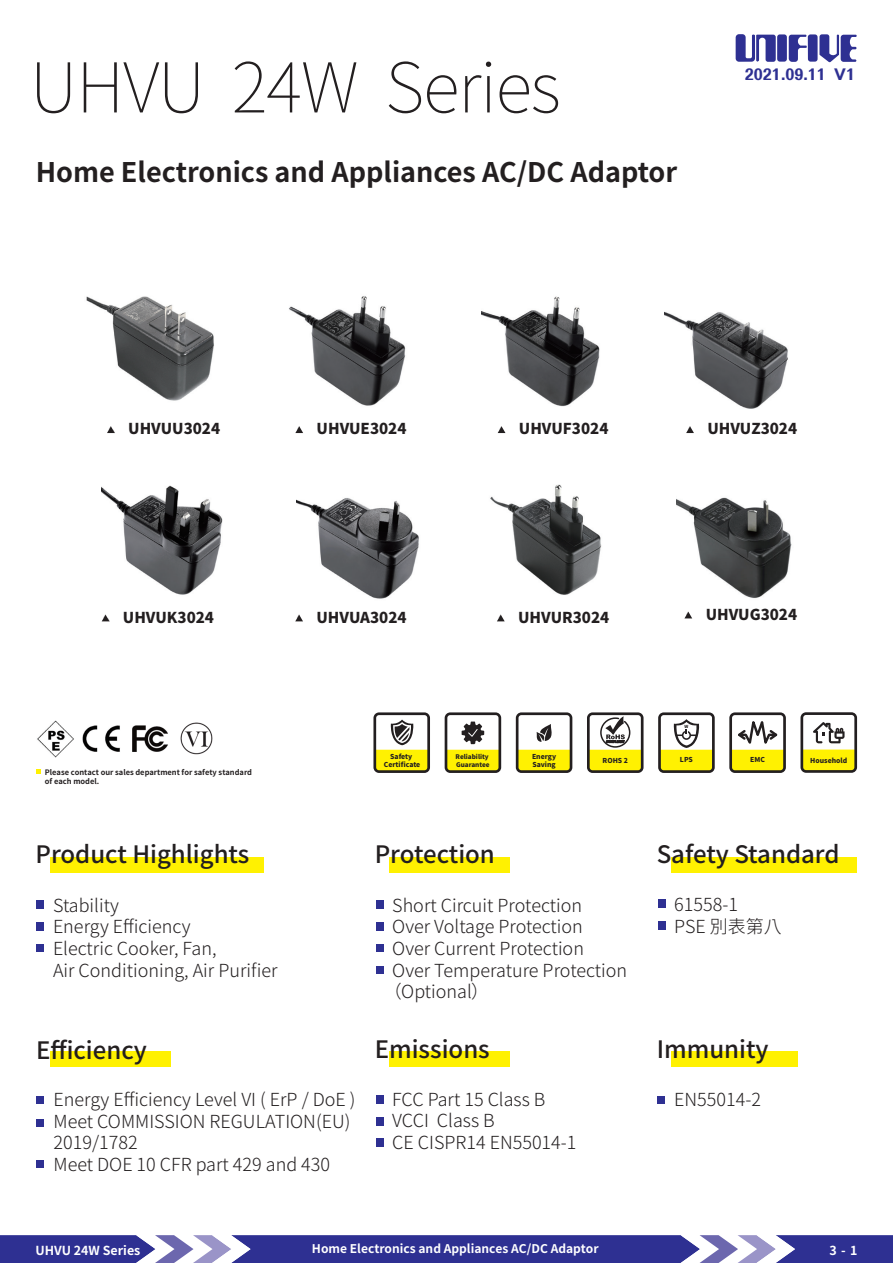
<style>
.page{position:relative;width:893px;height:1263px;background:#fff}
.page>*{position:absolute;margin:0;border:0;box-sizing:border-box;transform-origin:0 0}
.t1{font:100 69px "Noto Sans Hant";letter-spacing:-.02em;color:#231f20}
.t2{font:700 27px "Noto Sans Hant";color:#231f20}
.t3{font:500 24px "Noto Sans Hant";color:#231f20}
.t4{font:300 18px/21.6px "Noto Sans Hant";color:#231f20}
.t5{font:800 15.9px "M Elle HK";color:#2e3092}
.t6{font:900 15px "Noto Sans Hant";color:#231f20}
.t7{font:700 12.45px "Noto Sans Hant";color:#fff}
.t8{font:700 12px "Noto Sans Hant";color:#fff}
.t9{font:700 7.5px/9px "Noto Sans Hant";color:#231f20}
.t10{font:900 6.75px/8.1px "Noto Sans Hant";color:#231f20;text-align:center}
.t11{font:900 6.3px/7.6px "Noto Sans Hant";color:#231f20}
.t12{font:900 4.2px "Noto Sans Hant";color:#231f20}
</style>
<div class="page">
<div style="left:50px;top:857px;width:214px;height:15px;background:#fff101"></div>
<div style="left:389px;top:857px;width:121px;height:15px;background:#fff101"></div>
<div style="left:671px;top:857px;width:185px;height:15px;background:#fff101"></div>
<div style="left:36px;top:901px;width:7px;height:8px;background:#2e3092"></div>
<div style="left:36px;top:922px;width:7px;height:8px;background:#2e3092"></div>
<div style="left:36px;top:944px;width:7px;height:8px;background:#2e3092"></div>
<div style="left:377px;top:901px;width:7px;height:8px;background:#2e3092"></div>
<div style="left:377px;top:922px;width:7px;height:8px;background:#2e3092"></div>
<div style="left:377px;top:944px;width:7px;height:8px;background:#2e3092"></div>
<div style="left:377px;top:966px;width:7px;height:8px;background:#2e3092"></div>
<div style="left:671px;top:1051px;width:126px;height:15px;background:#fff101"></div>
<div style="left:658px;top:1095px;width:7px;height:8px;background:#2e3092"></div>
<svg style="left:819px;top:34px;width:38px;height:28px"></svg>
<div style="left:808px;top:34px;width:10px;height:28px;background:#2e3092;border-radius:3px"></div>
<svg style="left:789px;top:35px;width:18px;height:27px"></svg>
<div style="left:777px;top:34px;width:10px;height:28px;background:#2e3092;border-radius:3px"></div>
<svg style="left:736px;top:34px;width:40px;height:28px"></svg>
<svg style="left:0;top:1235px;width:893px;height:28px;background:#5152a4"></svg>
<div style="left:658px;top:900px;width:7px;height:8px;background:#2e3092"></div>
<div style="left:658px;top:921px;width:7px;height:8px;background:#2e3092"></div>
<div style="left:389px;top:1051px;width:121px;height:15px;background:#fff101"></div>
<div style="left:377px;top:1095px;width:7px;height:8px;background:#2e3092"></div>
<div style="left:377px;top:1117px;width:7px;height:8px;background:#2e3092"></div>
<div style="left:377px;top:1139px;width:7px;height:8px;background:#2e3092"></div>
<svg style="left:295px;top:615px;width:8px;height:6px"></svg>
<svg style="left:497px;top:615px;width:8px;height:6px"></svg>
<svg style="left:102px;top:615px;width:7px;height:6px"></svg>
<svg style="left:295px;top:426px;width:8px;height:7px"></svg>
<svg style="left:498px;top:426px;width:7px;height:7px"></svg>
<svg style="left:686px;top:426px;width:8px;height:7px"></svg>
<svg style="left:107px;top:426px;width:8px;height:7px"></svg>
<img style="left:86px;top:296px;width:128px;height:105px">
<img style="left:289px;top:296px;width:117px;height:110px">
<img style="left:481px;top:296px;width:119px;height:111px">
<img style="left:101px;top:485px;width:122px;height:110px">
<img style="left:296px;top:498px;width:123px;height:101px">
<img style="left:665px;top:312px;width:123px;height:97px">
<img style="left:490px;top:484px;width:112px;height:111px">
<svg style="left:684px;top:612px;width:8px;height:6px"></svg>
<img style="left:677px;top:497px;width:115px;height:101px">
<svg style="left:36px;top:769px;width:5px;height:5px"></svg>
<svg style="left:373px;top:712px;width:57px;height:61px"></svg>
<svg style="left:445px;top:712px;width:56px;height:61px"></svg>
<svg style="left:516px;top:712px;width:56px;height:61px"></svg>
<svg style="left:729px;top:712px;width:57px;height:61px"></svg>
<svg style="left:658px;top:712px;width:57px;height:61px"></svg>
<svg style="left:800px;top:712px;width:57px;height:61px"></svg>
<img style="left:82px;top:725px;width:38px;height:27px">
<img style="left:37px;top:720px;width:37px;height:37px">
<img style="left:180px;top:722px;width:32px;height:33px">
<img style="left:132px;top:725px;width:36px;height:27px">
<svg style="left:587px;top:712px;width:56px;height:61px"></svg>
<div style="left:51px;top:1052px;width:120px;height:15px;background:#fff101"></div>
<div style="left:37px;top:1096px;width:7px;height:8px;background:#2e3092"></div>
<div style="left:37px;top:1119px;width:7px;height:8px;background:#2e3092"></div>
<div style="left:37px;top:1160px;width:7px;height:8px;background:#2e3092"></div>
<h1 class="t1" style="left:30px;top:48px;width:533px">UHVU 24W Series</h1>
<h2 class="t2" style="left:36px;top:157px;width:643px">Home Electronics and Appliances AC/DC Adaptor</h2>
<p class="t5" style="left:745px;top:63px;width:112px">2021.09.11 V1</p>
<p class="t6" style="left:128px;top:420px;width:93px">UHVUU3024</p>
<p class="t6" style="left:317px;top:420px;width:91px">UHVUE3024</p>
<p class="t6" style="left:519px;top:420px;width:91px">UHVUF3024</p>
<p class="t6" style="left:707px;top:420px;width:91px">UHVUZ3024</p>
<p class="t6" style="left:123px;top:608px;width:93px">UHVUK3024</p>
<p class="t6" style="left:316px;top:608px;width:92px">UHVUA3024</p>
<p class="t6" style="left:518px;top:608px;width:93px">UHVUR3024</p>
<p class="t6" style="left:706px;top:606px;width:93px">UHVUG3024</p>
<p class="t12" style="left:684px;top:724px;width:5px">W</p>
<p class="t9" style="left:45px;top:768px;width:209px">Please contact our sales department for safety standard of each model.</p>
<p class="t10" style="left:384px;top:753px;width:38px">Safety<br>Certificate</p>
<p class="t11" style="left:456px;top:753px;width:36px">Reliability<br>Guarantee</p>
<p class="t10" style="left:532px;top:753px;width:26px;text-align:left">Energy<br>Saving</p>
<p class="t10" style="left:680px;top:756px;width:14px">LPS</p>
<p class="t10" style="left:750px;top:756px;width:16px">EMC</p>
<p class="t10" style="left:603px;top:757px;width:27px">ROHS 2</p>
<p class="t10" style="left:810px;top:757px;width:39px">Household</p>
<h3 class="t3" style="left:657px;top:840px;width:184px">Safety Standard</h3>
<h3 class="t3" style="left:35px;top:840px;width:215px">Product Highlights</h3>
<h3 class="t3" style="left:375px;top:840px;width:122px">Protection</h3>
<p class="t4" style="left:392px;top:895px;width:191px">Short Circuit Protection</p>
<p class="t4" style="left:392px;top:916px;width:192px">Over Voltage Protection</p>
<p class="t4" style="left:392px;top:938px;width:193px">Over Current Protection</p>
<p class="t4" style="left:392px;top:959px;width:236px">Over Temperature Protection</p>
<p class="t4" style="left:384px;top:981px;width:107px">（Optional）</p>
<p class="t4" style="left:53px;top:895px;width:226px">Stability<br>Energy Efficiency<br>Electric Cooker, Fan,<br>Air Conditioning, Air Purifier</p>
<p class="t4" style="left:674px;top:894px;width:109px">61558-1<br>PSE 別表第八</p>
<h3 class="t3" style="left:36px;top:1036px;width:112px">Efficiency</h3>
<p class="t4" style="left:53px;top:1089px;width:304px">Energy Efficiency Level VI ( ErP / DoE )<br>Meet COMMISSION REGULATION(EU)<br>2019/1782<br>Meet DOE 10 CFR part 429 and 430</p>
<h3 class="t3" style="left:375px;top:1036px;width:117px">Emissions</h3>
<p class="t4" style="left:392px;top:1089px;width:186px">FCC Part 15 Class B<br>VCCI Class B<br>CE CISPR14 EN55014-1</p>
<h3 class="t3" style="left:657px;top:1036px;width:113px">Immunity</h3>
<p class="t4" style="left:674px;top:1089px;width:88px">EN55014-2</p>
<p class="t8" style="left:312px;top:1242px;width:288px">Home Electronics and Appliances AC/DC Adaptor</p>
<p class="t7" style="left:35px;top:1243px;width:107px">UHVU 24W Series</p>
<p class="t7" style="left:829px;top:1243px;width:30px">3-1</p>
</div>
